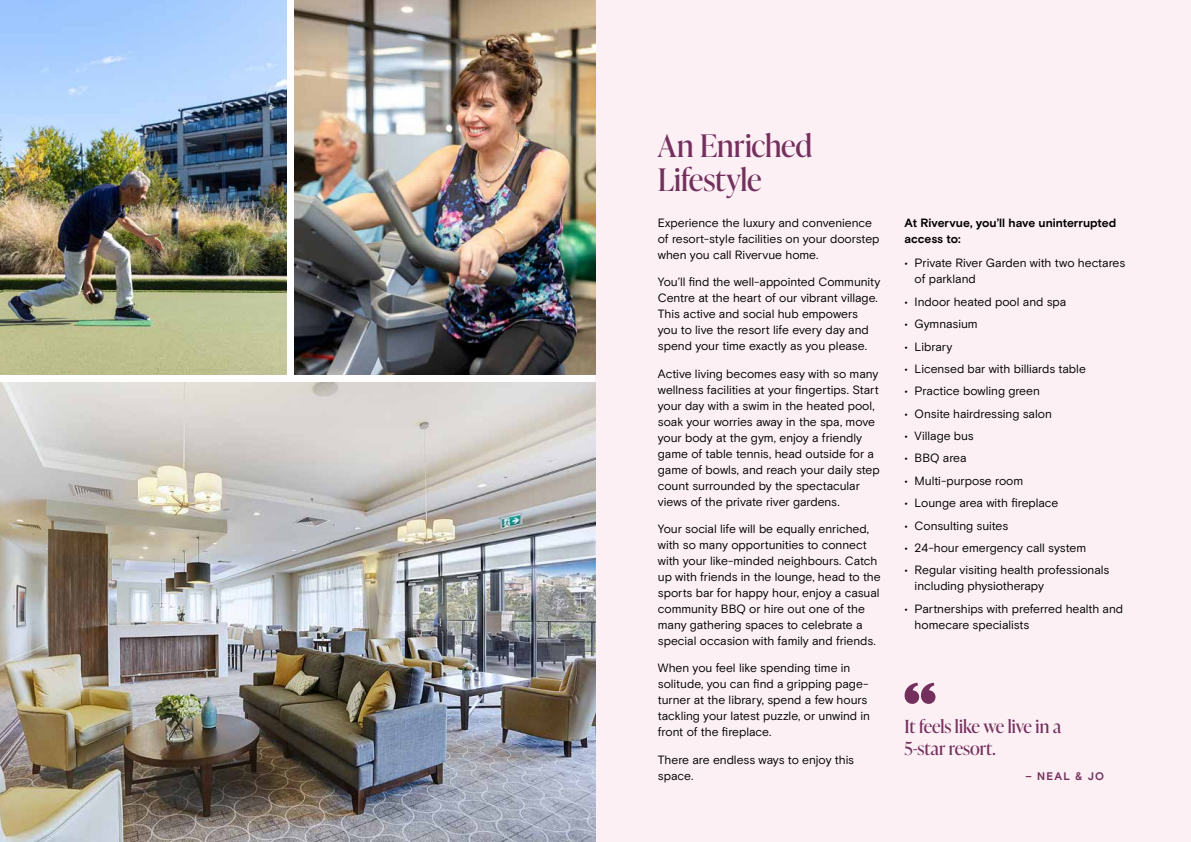
<style>
.page{position:relative;width:1191px;height:842px;background:#fff}
.page>*{position:absolute;margin:0;border:0;box-sizing:border-box;transform-origin:0 0}
.t1{font:31px/34px "Ivy Presto Display";letter-spacing:-.005em;color:#74305d}
.t2{font:18px/22px "Ivy Presto Display";letter-spacing:-.005em;color:#74305d}
.t3{font:12px/16px "Basis Grotesque Pro";letter-spacing:-.005em;color:#000}
.t4{font:700 12px/16px "Basis Grotesque Pro";letter-spacing:-.005em;color:#000}
.t5{font:700 11px "Basis Grotesque Pro";letter-spacing:.115em;color:#74305d}
</style>
<div class="page">
<div style="left:595px;top:0;width:596px;height:842px;background:#fcf0f5"></div>
<svg style="left:904px;top:683px;width:32px;height:21px"></svg>
<img style="left:0;top:383px;width:595px;height:459px">
<img style="left:0;top:0;width:286px;height:374px">
<img style="left:295px;top:0;width:300px;height:374px">
<h1 class="t1" style="left:658px;top:128px;width:156px">An Enriched<br>Lifestyle</h1>
<p class="t3" style="left:658px;top:215px;width:223px">Experience the luxury and convenience of resort-style facilities on your doorstep when you call Rivervue home.</p>
<p class="t3" style="left:658px;top:274px;width:224px">You’ll find the well-appointed Community Centre at the heart of our vibrant village.<br>This active and social hub empowers you to live the resort life every day and spend your time exactly as you please.</p>
<p class="t3" style="left:658px;top:366px;width:223px">Active living becomes easy with so many wellness facilities at your fingertips. Start your day with a swim in the heated pool, soak your worries away in the spa, move your body at the gym, enjoy a friendly game of table tennis, head outside for a game of bowls, and reach your daily step count surrounded by the spectacular views of the private river gardens.</p>
<p class="t3" style="left:658px;top:521px;width:224px">Your social life will be equally enriched, with so many opportunities to connect with your like-minded neighbours. Catch up with friends in the lounge, head to the sports bar for happy hour, enjoy a casual community BBQ or hire out one of the many gathering spaces to celebrate a special occasion with family and friends.</p>
<p class="t3" style="left:658px;top:660px;width:214px">When you feel like spending time in solitude, you can find a gripping page&shy;turner at the library, spend a few hours tackling your latest puzzle, or unwind in front of the fireplace.</p>
<p class="t3" style="left:658px;top:752px;width:198px">There are endless ways to enjoy this space.</p>
<p class="t4" style="left:904px;top:215px;width:213px">At Rivervue, you’ll have uninterrupted access to:</p>
<p class="t3" style="left:914px;top:255px;width:212px;text-indent:-10px">• Private River Garden with two hectares of parkland</p>
<p class="t3" style="left:904px;top:294px;width:163px">• Indoor heated pool and spa</p>
<p class="t3" style="left:904px;top:316px;width:75px">• Gymnasium</p>
<p class="t3" style="left:904px;top:339px;width:49px">• Library</p>
<p class="t3" style="left:904px;top:361px;width:183px">• Licensed bar with billiards table</p>
<p class="t3" style="left:904px;top:383px;width:137px">• Practice bowling green</p>
<p class="t3" style="left:904px;top:406px;width:149px">• Onsite hairdressing salon</p>
<p class="t3" style="left:904px;top:428px;width:71px">• Village bus</p>
<p class="t3" style="left:904px;top:450px;width:63px">• BBQ area</p>
<p class="t3" style="left:904px;top:473px;width:120px">• Multi-purpose room</p>
<p class="t3" style="left:904px;top:495px;width:155px">• Lounge area with fireplace</p>
<p class="t3" style="left:904px;top:518px;width:105px">• Consulting suites</p>
<p class="t3" style="left:904px;top:540px;width:183px">• 24-hour emergency call system</p>
<p class="t3" style="left:914px;top:562px;width:196px;text-indent:-10px">• Regular visiting health professionals including physiotherapy</p>
<p class="t3" style="left:914px;top:601px;width:210px;text-indent:-10px">• Partnerships with preferred health and homecare specialists</p>
<h2 class="t2" style="left:904px;top:715px;width:158px">It feels like we live in a<br>5-star resort.</h2>
<p class="t5" style="left:1025px;top:769px;width:80px">– NEAL &amp; JO</p>
</div>
